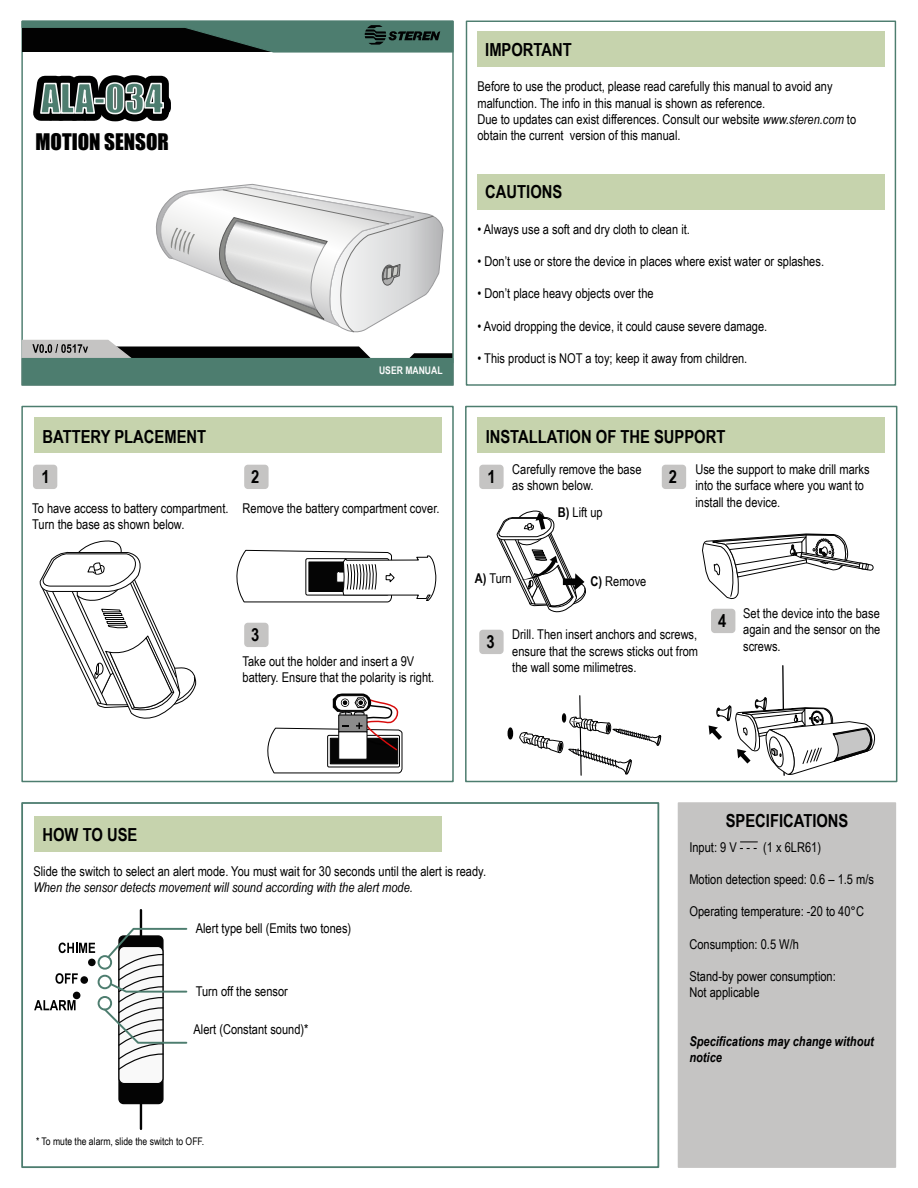
<style>
.page{position:relative;width:918px;height:1188px;background:#fff}
.page>*{position:absolute;margin:0;border:0;box-sizing:border-box;transform-origin:0 0}
.t1{font:21px "Impact";color:#000}
.t2{font:700 18px "Arial Narrow";color:#000}
.t3{font:13.5px/16.2px "Arial Narrow";color:#000}
.t4{font:italic 13.5px "Arial Narrow";color:#000}
.t5{font:italic 700 13.5px/16.2px "Arial Narrow";color:#000}
.t6{font:10.5px "Arial Narrow";color:#000}
.t7{font:700 10.5px "Arial Narrow";color:#fcfcfc}
.s1{font-style:italic}
.s2{font-weight:700}
</style>
<div class="page">
<svg style="left:156px;top:184px;width:287px;height:99px"></svg>
<svg style="left:159px;top:187px;width:275px;height:146px"></svg>
<svg style="left:21px;top:20px;width:433px;height:114px"></svg>
<svg style="left:21px;top:339px;width:433px;height:47px"></svg>
<div style="left:466px;top:21px;width:430px;height:365px;border:1px solid #4d7d6f"></div>
<div style="left:477px;top:32px;width:408px;height:35px;background:#c6d3ad"></div>
<div style="left:477px;top:174px;width:408px;height:35px;background:#c6d3ad"></div>
<div style="left:21px;top:406px;width:433px;height:376px;border:2px solid #4d7d6f"></div>
<div style="left:34px;top:418px;width:407px;height:35px;background:#c6d3ad"></div>
<div style="left:21px;top:802px;width:638px;height:366px;border:2px solid #4d7d6f"></div>
<div style="left:34px;top:816px;width:407px;height:35px;background:#c6d3ad"></div>
<div style="left:465px;top:406px;width:432px;height:376px;border:2px solid #4d7d6f"></div>
<div style="left:478px;top:418px;width:407px;height:35px;background:#c6d3ad"></div>
<div style="left:34px;top:465px;width:23px;height:23px;background:#c5c4c3;border-radius:3px"></div>
<div style="left:33px;top:465px;width:24px;height:24px;border:2px solid #c5c4c3;border-radius:3px"></div>
<div style="left:480px;top:465px;width:23px;height:23px;background:#c5c4c3;border-radius:3px"></div>
<div style="left:479px;top:465px;width:25px;height:24px;border:2px solid #c5c4c3;border-radius:3px"></div>
<div style="left:663px;top:465px;width:22px;height:23px;background:#c5c4c3;border-radius:3px"></div>
<div style="left:662px;top:465px;width:24px;height:24px;border:2px solid #c5c4c3;border-radius:3px"></div>
<div style="left:245px;top:623px;width:23px;height:23px;background:#c5c4c3;border-radius:3px"></div>
<div style="left:244px;top:623px;width:25px;height:24px;border:2px solid #c5c4c3;border-radius:3px"></div>
<div style="left:480px;top:630px;width:23px;height:23px;background:#c5c4c3;border-radius:3px"></div>
<div style="left:479px;top:630px;width:25px;height:24px;border:2px solid #c5c4c3;border-radius:3px"></div>
<svg style="left:236px;top:464px;width:200px;height:138px"></svg>
<svg style="left:267px;top:694px;width:135px;height:79px"></svg>
<div style="left:678px;top:802px;width:218px;height:366px;background:#c5c4c3"></div>
<div style="left:119px;top:936px;width:44px;height:168px;background:#040404;border-radius:5px"></div>
<div style="left:118px;top:935px;width:46px;height:169px;border:1px solid #040404;border-radius:5px"></div>
<div style="left:119px;top:946px;width:44px;height:138px;background:#f9f9f9;border-radius:5px"></div>
<div style="left:118px;top:946px;width:46px;height:138px;border:1px solid #040404;border-radius:5px"></div>
<hr style="left:140px;top:910px;width:2px;height:26px;background:#040404">
<hr style="left:140px;top:1103px;width:2px;height:26px;background:#040404">
<div style="left:88px;top:959px;width:8px;height:7px;background:#040404;border-radius:50%"></div>
<div style="left:80px;top:976px;width:8px;height:8px;background:#040404;border-radius:50%"></div>
<div style="left:73px;top:992px;width:7px;height:7px;background:#040404;border-radius:50%"></div>
<svg style="left:59px;top:943px;width:36px;height:10px"></svg>
<svg style="left:55px;top:973px;width:23px;height:11px"></svg>
<svg style="left:34px;top:1000px;width:42px;height:10px"></svg>
<div style="left:98px;top:955px;width:14px;height:15px;border:2px solid #4d7d6f;border-radius:50%"></div>
<div style="left:98px;top:975px;width:14px;height:14px;border:2px solid #4d7d6f;border-radius:50%"></div>
<div style="left:98px;top:996px;width:14px;height:15px;border:2px solid #4d7d6f;border-radius:50%"></div>
<svg style="left:102px;top:927px;width:86px;height:143px"></svg>
<svg style="left:39px;top:540px;width:158px;height:179px"></svg>
<svg style="left:702px;top:534px;width:171px;height:66px"></svg>
<hr style="left:508px;top:728px;width:4px;height:11px;background:#000;border-radius:50%">
<div style="left:508px;top:727px;width:5px;height:13px;border:1px solid #020202;border-radius:50%"></div>
<svg style="left:520px;top:695px;width:142px;height:81px"></svg>
<svg style="left:496px;top:511px;width:90px;height:102px"></svg>
<svg style="left:709px;top:665px;width:167px;height:111px"></svg>
<div style="left:712px;top:609px;width:23px;height:23px;background:#c5c4c3;border-radius:3px"></div>
<div style="left:711px;top:609px;width:24px;height:24px;border:2px solid #c5c4c3;border-radius:3px"></div>
<svg style="left:740px;top:842px;width:17px;height:1px"></svg>
<h1 class="t1" style="left:36px;top:126px;width:135px">MOTION SENSOR</h1>
<p class="t7" style="left:379px;top:363px;width:65px">USER MANUAL</p>
<h2 class="t2" style="left:485px;top:36px;width:88px">IMPORTANT</h2>
<p class="t3" style="left:477px;top:78px;width:380px">Before to use the product, please read carefully this manual to avoid any malfunction. The info in this manual is shown as reference.<br>Due to updates can exist differences. Consult our website <span class="s1">www.steren.com</span> to obtain the current version of this manual.</p>
<h2 class="t2" style="left:485px;top:178px;width:79px">CAUTIONS</h2>
<p class="t3" style="left:477px;top:220px;width:214px">• Always use a soft and dry cloth to clean it.</p>
<p class="t3" style="left:477px;top:253px;width:348px">• Don’t use or store the device in places where exist water or splashes.</p>
<p class="t3" style="left:477px;top:285px;width:178px">• Don’t place heavy objects over the</p>
<p class="t3" style="left:477px;top:317px;width:291px">• Avoid dropping the device, it could cause severe damage.</p>
<p class="t3" style="left:477px;top:350px;width:271px">• This product is NOT a toy; keep it away from children.</p>
<h2 class="t2" style="left:43px;top:423px;width:165px">BATTERY PLACEMENT</h2>
<h2 class="t2" style="left:486px;top:423px;width:241px">INSTALLATION OF THE SUPPORT</h2>
<p class="t3" style="left:512px;top:461px;width:131px">Carefully remove the base as shown below.</p>
<h2 class="t2" style="left:41px;top:463px;width:10px">1</h2>
<h2 class="t2" style="left:251px;top:463px;width:10px">2</h2>
<h2 class="t2" style="left:488px;top:463px;width:10px">1</h2>
<h2 class="t2" style="left:669px;top:463px;width:10px">2</h2>
<p class="t3" style="left:32px;top:500px;width:198px">To have access to battery compartment.<br>Turn the base as shown below.</p>
<p class="t3" style="left:243px;top:500px;width:198px">Remove the battery compartment cover.</p>
<p class="t3" style="left:475px;top:570px;width:38px"><span class="s2">A)</span> Turn</p>
<p class="t3" style="left:558px;top:503px;width:46px"><span class="s2">B)</span> Lift up</p>
<p class="t3" style="left:590px;top:573px;width:57px"><span class="s2">C)</span> Remove</p>
<p class="t3" style="left:695px;top:461px;width:176px">Use the support to make drill marks into the surface where you want to install the device.</p>
<h2 class="t2" style="left:251px;top:621px;width:10px">3</h2>
<p class="t3" style="left:243px;top:652px;width:193px">Take out the holder and insert a 9V battery. Ensure that the polarity is right.</p>
<h2 class="t2" style="left:486px;top:628px;width:10px">3</h2>
<p class="t3" style="left:512px;top:626px;width:187px;text-align:justify">Drill. Then insert anchors and screws, ensure that the screws sticks out from the wall some milimetres.</p>
<h2 class="t2" style="left:718px;top:607px;width:10px">4</h2>
<p class="t3" style="left:743px;top:605px;width:139px;text-align:justify">Set the device into the base again and the sensor on the screws.</p>
<h2 class="t2" style="left:43px;top:821px;width:96px">HOW TO USE</h2>
<p class="t3" style="left:33px;top:862px;width:454px">Slide the switch to select an alert mode. You must wait for 30 seconds until the alert is ready.</p>
<p class="t4" style="left:33px;top:878px;width:381px">When the sensor detects movement will sound according with the alert mode.</p>
<p class="t3" style="left:196px;top:920px;width:157px">Alert type bell (Emits two tones)</p>
<p class="t3" style="left:196px;top:982px;width:94px">Turn off the sensor</p>
<p class="t3" style="left:194px;top:1020px;width:117px">Alert (Constant sound)*</p>
<p class="t6" style="left:36px;top:1134px;width:170px">* To mute the alarm, slide the switch to OFF.</p>
<h2 class="t2" style="left:726px;top:807px;width:124px">SPECIFICATIONS</h2>
<p class="t3" style="left:689px;top:838px;width:133px">Input: 9 V - - - (1 x 6LR61)</p>
<p class="t3" style="left:689px;top:871px;width:186px">Motion detection speed: 0.6 – 1.5 m/s</p>
<p class="t3" style="left:689px;top:903px;width:176px">Operating temperature: -20 to 40°C</p>
<p class="t3" style="left:689px;top:935px;width:111px">Consumption: 0.5 W/h</p>
<p class="t3" style="left:689px;top:968px;width:148px">Stand-by power consumption:<br>Not applicable</p>
<p class="t5" style="left:689px;top:1032px;width:186px">Specifications may change without notice</p>
</div>
